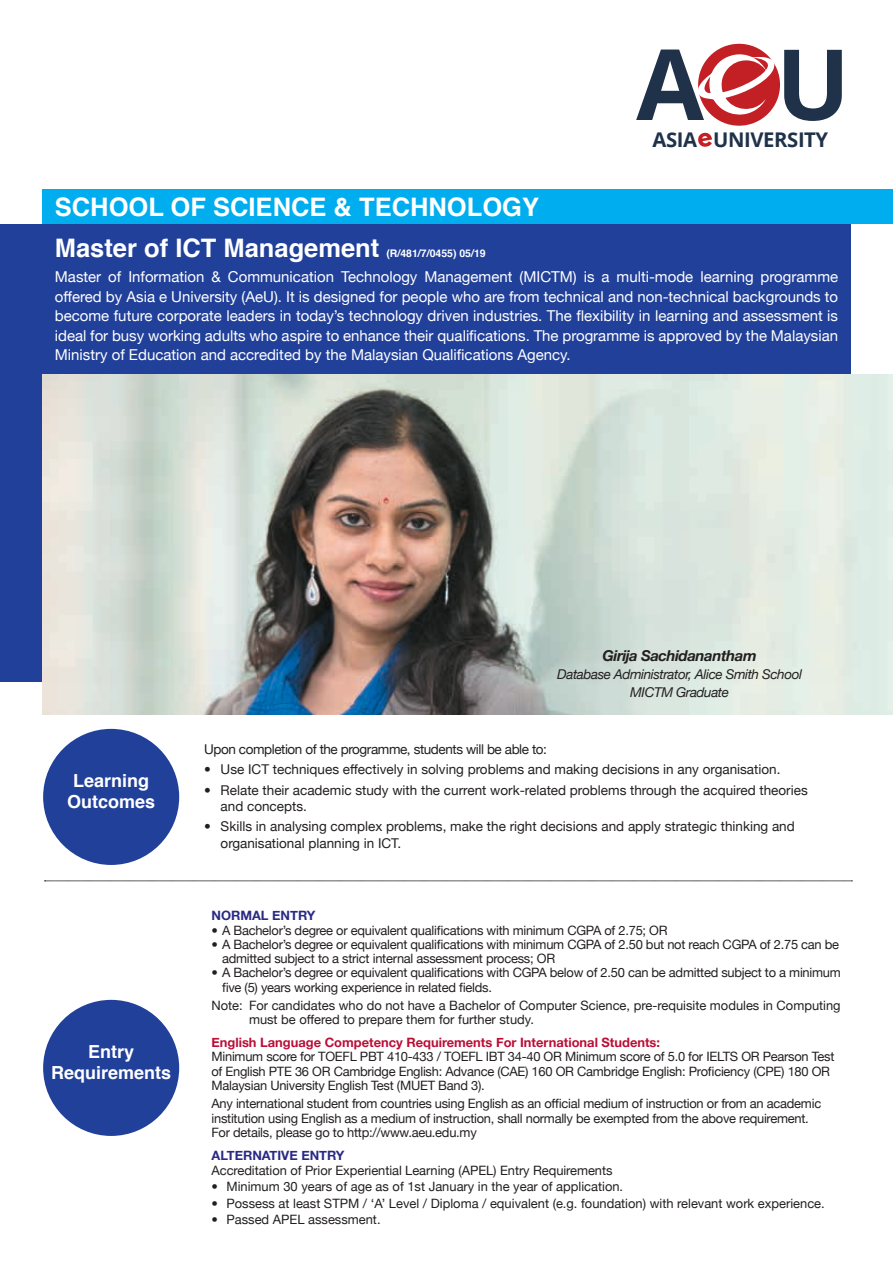
<style>
.page{position:relative;width:893px;height:1263px;background:#fff}
.page>*{position:absolute;margin:0;border:0;box-sizing:border-box;transform-origin:0 0}
.t1{font:700 98.25px "Open Sans";color:#1f3249}
.t2{font:700 25.5px "Helvetica";color:#fff}
.t3{font:700 20.25px "Open Sans";letter-spacing:-.02em;color:#1f3249}
.t4{font:700 18px/21px "Helvetica";color:#fff;text-align:center}
.t5{font:15px/19.5px "Helvetica Neue";color:#fff;text-align:justify}
.t6{font:italic 700 15px "Helvetica Neue";letter-spacing:-.03em;color:#231f20}
.t7{font:13.5px/16.2px "Helvetica Neue";color:#231f20}
.t8{font:italic 13.5px/18px "Helvetica Neue";letter-spacing:-.03em;color:#231f20;text-align:center}
.t9{font:13.5px "Helvetica Neue";letter-spacing:-.03em;color:#231f20}
.t10{font:12.9px/14.2px "Helvetica Neue";letter-spacing:-.02em;color:#231f20}
.t11{font:12.9px/14.2px "Helvetica Neue";color:#231f20}
.t12{font:700 12.9px "Helvetica Neue";color:#bb0d36}
.t13{font:700 12.9px "Helvetica Neue";color:#2a2a86}
.t14{font:700 10.5px "Helvetica";color:#fff}
</style>
<div class="page">
<svg style="left:698px;top:132px;width:14px;height:15px"></svg>
<div style="left:698px;top:44px;width:82px;height:82px;background:#c32026;border-radius:50%"></div>
<svg style="left:698px;top:54px;width:76px;height:66px"></svg>
<div style="left:0;top:224px;width:850px;height:458px;background:#21409a"></div>
<div style="left:43px;top:190px;width:850px;height:34px;background:#00aeef"></div>
<img style="left:43px;top:374px;width:850px;height:340px">
<div style="left:43px;top:729px;width:136px;height:136px;background:#21409a;border-radius:50%"></div>
<div style="left:43px;top:1000px;width:136px;height:136px;background:#21409a;border-radius:50%"></div>
<svg style="left:44px;top:881px;width:808px;height:1px"></svg>
<h2 class="t2" style="left:55px;top:186px;width:486px">SCHOOL OF SCIENCE &amp; TECHNOLOGY</h2>
<h2 class="t2" style="left:55px;top:228px;width:326px">Master of ICT Management</h2>
<p class="t14" style="left:386px;top:245px;width:101px">(R/481/7/0455) 05/19</p>
<h1 class="t1" style="left:636px;top:15px;width:69px">A</h1>
<h3 class="t3" style="left:652px;top:126px;width:177px">ASIA UNIVERSITY</h3>
<h1 class="t1" style="left:776px;top:15px;width:76px">U</h1>
<p class="t5" style="left:55px;top:266px;width:785px">Master of Information &amp; Communication Technology Management (MICTM) is a multi-mode learning programme offered by Asia e University (AeU). It is designed for people who are from technical and non-technical backgrounds to become future corporate leaders in today’s technology driven industries. The flexibility in learning and assessment is ideal for busy working adults who aspire to enhance their qualifications. The programme is approved by the Malaysian Ministry of Education and accredited by the Malaysian Qualifications Agency.</p>
<h3 class="t4" style="left:67px;top:770px;width:90px">Learning<br>Outcomes</h3>
<h3 class="t4" style="left:51px;top:1041px;width:122px">Entry<br>Requirements</h3>
<p class="t6" style="left:603px;top:643px;width:156px">Girija Sachidanantham</p>
<p class="t8" style="left:557px;top:664px;width:246px">Database Administrator, Alice Smith School<br>MICTM Graduate</p>
<p class="t9" style="left:204px;top:737px;width:344px">Upon completion of the programme, students will be able to:</p>
<p class="t7" style="left:204px;top:760px;width:578px">• Use ICT techniques effectively in solving problems and making decisions in any organisation.</p>
<p class="t7" style="left:221px;top:781px;width:589px;text-indent:-16px">• Relate their academic study with the current work-related problems through the acquired theories and concepts.</p>
<p class="t7" style="left:221px;top:817px;width:576px;text-indent:-16px">• Skills in analysing complex problems, make the right decisions and apply strategic thinking and organisational planning in ICT.</p>
<p class="t13" style="left:211px;top:904px;width:105px">NORMAL ENTRY</p>
<p class="t10" style="left:211px;top:922px;width:458px">• A Bachelor’s degree or equivalent qualifications with minimum CGPA of 2.75; OR</p>
<p class="t10" style="left:222px;top:936px;width:619px;text-indent:-11px">• A Bachelor’s degree or equivalent qualifications with minimum CGPA of 2.50 but not reach CGPA of 2.75 can be admitted subject to a strict internal assessment process; OR</p>
<p class="t10" style="left:222px;top:965px;width:620px;text-indent:-11px">• A Bachelor’s degree or equivalent qualifications with CGPA below of 2.50 can be admitted subject to a minimum five (5) years working experience in related fields.</p>
<p class="t11" style="left:249px;top:997px;width:593px;text-indent:-38px">Note: For candidates who do not have a Bachelor of Computer Science, pre-requisite modules in Computing must be offered to prepare them for further study.</p>
<p class="t12" style="left:211px;top:1031px;width:450px">English Language Competency Requirements For International Students:</p>
<p class="t10" style="left:211px;top:1049px;width:624px">Minimum score for TOEFL PBT 410-433 / TOEFL IBT 34-40 OR Minimum score of 5.0 for IELTS OR Pearson Test of English PTE 36 OR Cambridge English: Advance (CAE) 160 OR Cambridge English: Proficiency (CPE) 180 OR<br>Malaysian University English Test (MUET Band 3).</p>
<p class="t10" style="left:211px;top:1096px;width:611px">Any international student from countries using English as an official medium of instruction or from an academic institution using English as a medium of instruction, shall normally be exempted from the above requirement.<br>For details, please go to http://www.aeu.edu.my</p>
<p class="t13" style="left:211px;top:1143px;width:135px">ALTERNATIVE ENTRY</p>
<p class="t10" style="left:211px;top:1162px;width:402px">Accreditation of Prior Experiential Learning (APEL) Entry Requirements</p>
<p class="t11" style="left:211px;top:1178px;width:413px">• Minimum 30 years of age as of 1st January in the year of application.</p>
<p class="t11" style="left:211px;top:1195px;width:615px">• Possess at least STPM / ‘A’ Level / Diploma / equivalent (e.g. foundation) with relevant work experience.</p>
<p class="t11" style="left:211px;top:1211px;width:171px">• Passed APEL assessment.</p>
</div>
